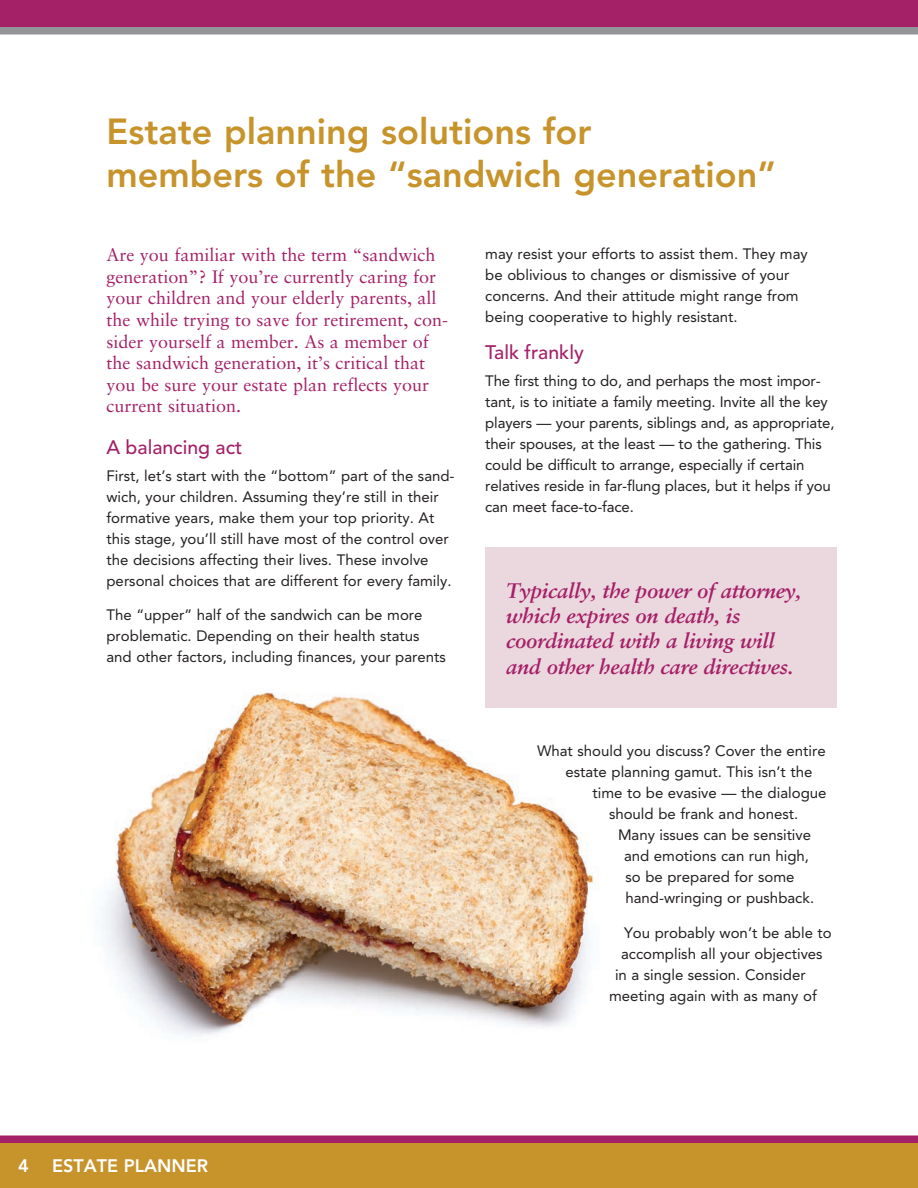
<style>
.page{position:relative;width:918px;height:1188px;background:#fff}
.page>*{position:absolute;margin:0;border:0;box-sizing:border-box;transform-origin:0 0}
.t1{font:800 36px/43.2px "Avenir LT Std";color:#c7932b}
.t2{font:italic 700 21px/25.2px "Sabon LT Std";letter-spacing:-.015em;color:#a42067}
.t3{font:500 19.5px "Avenir LT Std";color:#a42067}
.t4{font:18px/21.6px "Sabon LT Std";color:#a42067}
.t5{font:800 18px "Avenir LT Std";color:#fff}
.t6{font:15px/21px "Avenir LT Std";color:#231f20}
</style>
<div class="page">
<img style="left:103px;top:692px;width:495px;height:344px">
<div style="left:0;top:0;width:918px;height:27px;background:#a42067"></div>
<div style="left:0;top:27px;width:918px;height:7px;background:#939598"></div>
<div style="left:0;top:1136px;width:918px;height:7px;background:#a42067"></div>
<div style="left:0;top:1143px;width:918px;height:45px;background:#c7932b"></div>
<div style="left:485px;top:548px;width:352px;height:160px;background:#ebd7de"></div>
<h1 class="t1" style="left:106px;top:110px;width:671px">Estate planning solutions for<br>members of the “sandwich generation”</h1>
<p class="t4" style="left:107px;top:244px;width:343px">Are you familiar with the term “sandwich generation”? If you’re currently caring for your children and your elderly parents, all the while trying to save for retirement, con&shy;sider yourself a member. As a member of the sandwich generation, it’s critical that you be sure your estate plan reflects your current situation.</p>
<h3 class="t3" style="left:106px;top:436px;width:137px">A balancing act</h3>
<p class="t6" style="left:106px;top:465px;width:350px">First, let’s start with the “bottom” part of the sand&shy;wich, your children. Assuming they’re still in their formative years, make them your top priority. At this stage, you’ll still have most of the control over the decisions affecting their lives. These involve personal choices that are different for every family.</p>
<p class="t6" style="left:106px;top:605px;width:341px">The “upper” half of the sandwich can be more problematic. Depending on their health status and other factors, including finances, your parents</p>
<p class="t6" style="left:485px;top:243px;width:324px">may resist your efforts to assist them. They may be oblivious to changes or dismissive of your concerns. And their attitude might range from being cooperative to highly resistant.</p>
<h3 class="t3" style="left:485px;top:341px;width:100px">Talk frankly</h3>
<p class="t6" style="left:485px;top:370px;width:351px">The first thing to do, and perhaps the most impor&shy;tant, is to initiate a family meeting. Invite all the key players — your parents, siblings and, as appropriate, their spouses, at the least — to the gathering. This could be difficult to arrange, especially if certain relatives reside in far-flung places, but it helps if you can meet face-to-face.</p>
<h2 class="t2" style="left:506px;top:578px;width:297px">Typically, the power of attorney, which expires on death, is coordinated with a living will and other health care directives.</h2>
<p class="t6" style="left:537px;top:741px;width:290px">What should you discuss? Cover the entire</p>
<p class="t6" style="left:566px;top:762px;width:248px">estate planning gamut. This isn’t the</p>
<p class="t6" style="left:592px;top:783px;width:236px">time to be evasive — the dialogue</p>
<p class="t6" style="left:609px;top:804px;width:191px">should be frank and honest.</p>
<p class="t6" style="left:618px;top:825px;width:195px">Many issues can be sensitive</p>
<p class="t6" style="left:624px;top:846px;width:187px">and emotions can run high,</p>
<p class="t6" style="left:626px;top:867px;width:171px">so be prepared for some</p>
<p class="t6" style="left:626px;top:888px;width:190px">hand-wringing or pushback.</p>
<p class="t6" style="left:624px;top:922px;width:209px">You probably won’t be able to</p>
<p class="t6" style="left:621px;top:943px;width:203px">accomplish all your objectives</p>
<p class="t6" style="left:615px;top:964px;width:192px">in a single session. Consider</p>
<p class="t6" style="left:609px;top:985px;width:209px">meeting again with as many of</p>
<p class="t5" style="left:18px;top:1155px;width:12px">4</p>
<p class="t5" style="left:52px;top:1155px;width:158px">ESTATE PLANNER</p>
</div>
